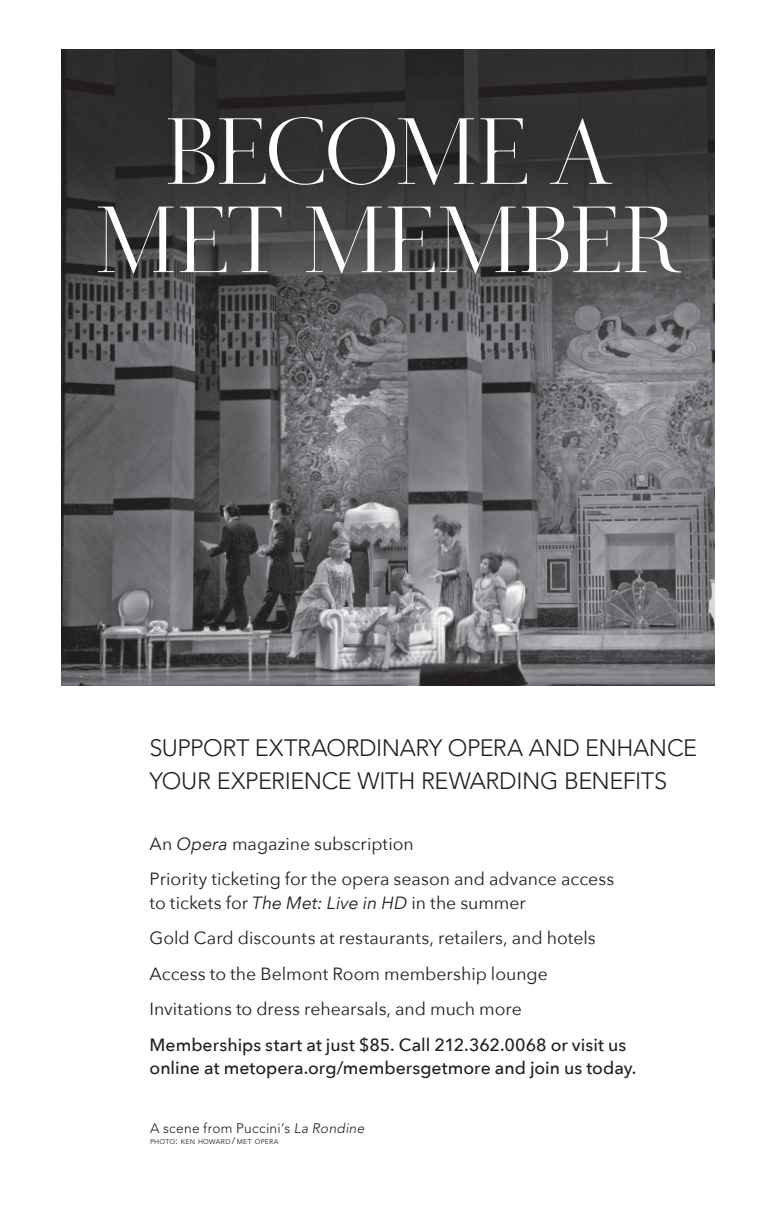
<style>
.page{position:relative;width:774px;height:1224px;background:#fff}
.page>*{position:absolute;margin:0;border:0;box-sizing:border-box;transform-origin:0 0}
.t1{font:98px/88.2px "Didot Display";letter-spacing:-.005em;color:#fff;text-align:center}
.t2{font:300 23.6px/32.6px "Avenir LT Pro";letter-spacing:-.015em;color:#231f20}
.t3{font:17.6px/35.6px "Avenir Next";color:#231f20}
.t4{font:500 17.6px/23.6px "Avenir Next";color:#231f20}
.t5{font:300 13.8px "Avenir LT Pro";letter-spacing:.02em;color:#231f20}
.t6{font:6.8px "Avenir LT Pro";letter-spacing:.04em;color:#231f20}
.s1{font-style:italic}
.s2{font-size:9.8px}
</style>
<div class="page">
<img style="left:61px;top:50px;width:654px;height:636px">
<hr style="left:61px;top:50px;width:1px;height:301px;background:#232020">
<h1 class="t1" style="left:95px;top:106px;width:586px">BECOME A<br>MET MEMBER</h1>
<h2 class="t2" style="left:150px;top:732px;width:549px">SUPPORT EXTRAORDINARY OPERA AND ENHANCE<br>YOUR EXPERIENCE WITH REWARDING BENEFITS</h2>
<p class="t3" style="left:150px;top:825px;width:466px">An <span class="s1">Opera</span> magazine subscription<br>Priority ticketing for the opera season and advance access</p>
<p class="t3" style="left:150px;top:884px;width:448px">to tickets for <span class="s1">The Met: Live in HD</span> in the summer<br>Gold Card discounts at restaurants, retailers, and hotels Access to the Belmont Room membership lounge Invitations to dress rehearsals, and much more</p>
<p class="t4" style="left:150px;top:1032px;width:488px">Memberships start at just $85. Call 212.362.0068 or visit us online at metopera.org/membersgetmore and join us today.</p>
<p class="t5" style="left:150px;top:1120px;width:216px">A scene from Puccini’s <span class="s1">La Rondine</span></p>
<p class="t6" style="left:150px;top:1138px;width:130px">PHOTO<span class="s2">:</span> KEN HOWARD <span class="s2">/</span> MET OPERA</p>
</div>
